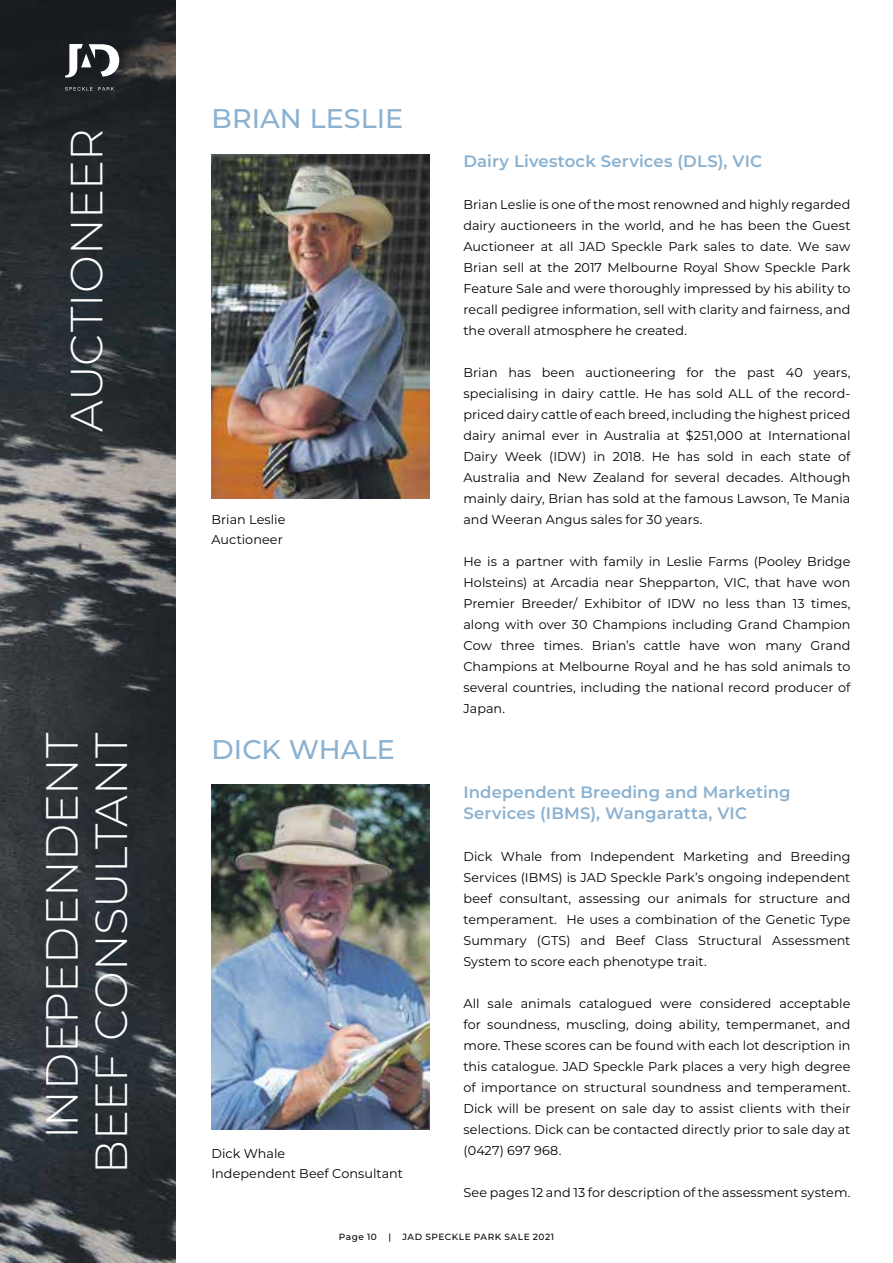
<style>
.page{position:relative;width:893px;height:1263px;background:#fff}
.page>*{position:absolute;margin:0;border:0;box-sizing:border-box;transform-origin:0 0}
.t1{font:300 45px/49.5px "Montserrat";letter-spacing:-.01em;color:#fff;text-align:right}
.t2{font:500 27px "Montserrat";color:#8bb1d0}
.t3{font:600 16.5px/21px "Montserrat";letter-spacing:.005em;color:#8bb1d0}
.t4{font:12.75px/21px "Montserrat";letter-spacing:.005em;color:#000;text-align:justify}
.t5{font:500 9px "Montserrat";letter-spacing:.06em;color:#000}
</style>
<div class="page">
<img style="left:211px;top:785px;width:218px;height:345px">
<img style="left:211px;top:154px;width:218px;height:345px">
<img style="left:0;top:0;width:175px;height:1263px">
<svg style="left:65px;top:87px;width:49px;height:4px"></svg>
<svg style="left:65px;top:44px;width:54px;height:33px"></svg>
<h1 class="t1" style="left:60px;top:432px;width:304px;rotate:-90deg">AUCTIONEER</h1>
<h1 class="t1" style="left:36px;top:1174px;width:443px;rotate:-90deg">INDEPEDENDENT<br>BEEF CONSULTANT</h1>
<h2 class="t2" style="left:211px;top:100px;width:193px">BRIAN LESLIE</h2>
<p class="t4" style="left:211px;top:509px;width:75px;line-height:19.5px">Brian Leslie<br>Auctioneer</p>
<h2 class="t2" style="left:211px;top:730px;width:185px">DICK WHALE</h2>
<p class="t4" style="left:211px;top:1143px;width:193px;line-height:19.5px">Dick Whale<br>Independent Beef Consultant</p>
<p class="t3" style="left:463px;top:150px;width:300px">Dairy Livestock Services (DLS), VIC</p>
<p class="t4" style="left:463px;top:193px;width:388px">Brian Leslie is one of the most renowned and highly regarded dairy auctioneers in the world, and he has been the Guest Auctioneer at all JAD Speckle Park sales to date. We saw Brian sell at the 2017 Melbourne Royal Show Speckle Park Feature Sale and were thoroughly impressed by his ability to recall pedigree information, sell with clarity and fairness, and the overall atmosphere he created.</p>
<p class="t4" style="left:463px;top:361px;width:388px">Brian has been auctioneering for the past 40 years, specialising in dairy cattle. He has sold ALL of the record&shy;priced dairy cattle of each breed, including the highest priced dairy animal ever in Australia at $251,000 at International Dairy Week (IDW) in 2018. He has sold in each state of Australia and New Zealand for several decades. Although mainly dairy, Brian has sold at the famous Lawson, Te Mania and Weeran Angus sales for 30 years.</p>
<p class="t4" style="left:463px;top:550px;width:388px">He is a partner with family in Leslie Farms (Pooley Bridge Holsteins) at Arcadia near Shepparton, VIC, that have won Premier Breeder/ Exhibitor of IDW no less than 13 times, along with over 30 Champions including Grand Champion Cow three times. Brian’s cattle have won many Grand Champions at Melbourne Royal and he has sold animals to several countries, including the national record producer of Japan.</p>
<p class="t3" style="left:463px;top:780px;width:329px">Independent Breeding and Marketing<br>Services (IBMS), Wangaratta, VIC</p>
<p class="t4" style="left:463px;top:845px;width:388px">Dick Whale from Independent Marketing and Breeding Services (IBMS) is JAD Speckle Park’s ongoing independent beef consultant, assessing our animals for structure and temperament. He uses a combination of the Genetic Type Summary (GTS) and Beef Class Structural Assessment System to score each phenotype trait.</p>
<p class="t4" style="left:463px;top:992px;width:388px">All sale animals catalogued were considered acceptable for soundness, muscling, doing ability, tempermanet, and more. These scores can be found with each lot description in this catalogue. JAD Speckle Park places a very high degree of importance on structural soundness and temperament.<br>Dick will be present on sale day to assist clients with their selections. Dick can be contacted directly prior to sale day at (0427) 697 968.</p>
<p class="t4" style="left:463px;top:1181px;width:388px">See pages 12 and 13 for description of the assessment system.</p>
<p class="t5" style="left:339px;top:1231px;width:40px">Page 10</p>
<p class="t5" style="left:388px;top:1231px;width:4px">|</p>
<p class="t5" style="left:403px;top:1231px;width:153px">JAD SPECKLE PARK SALE 2021</p>
</div>
